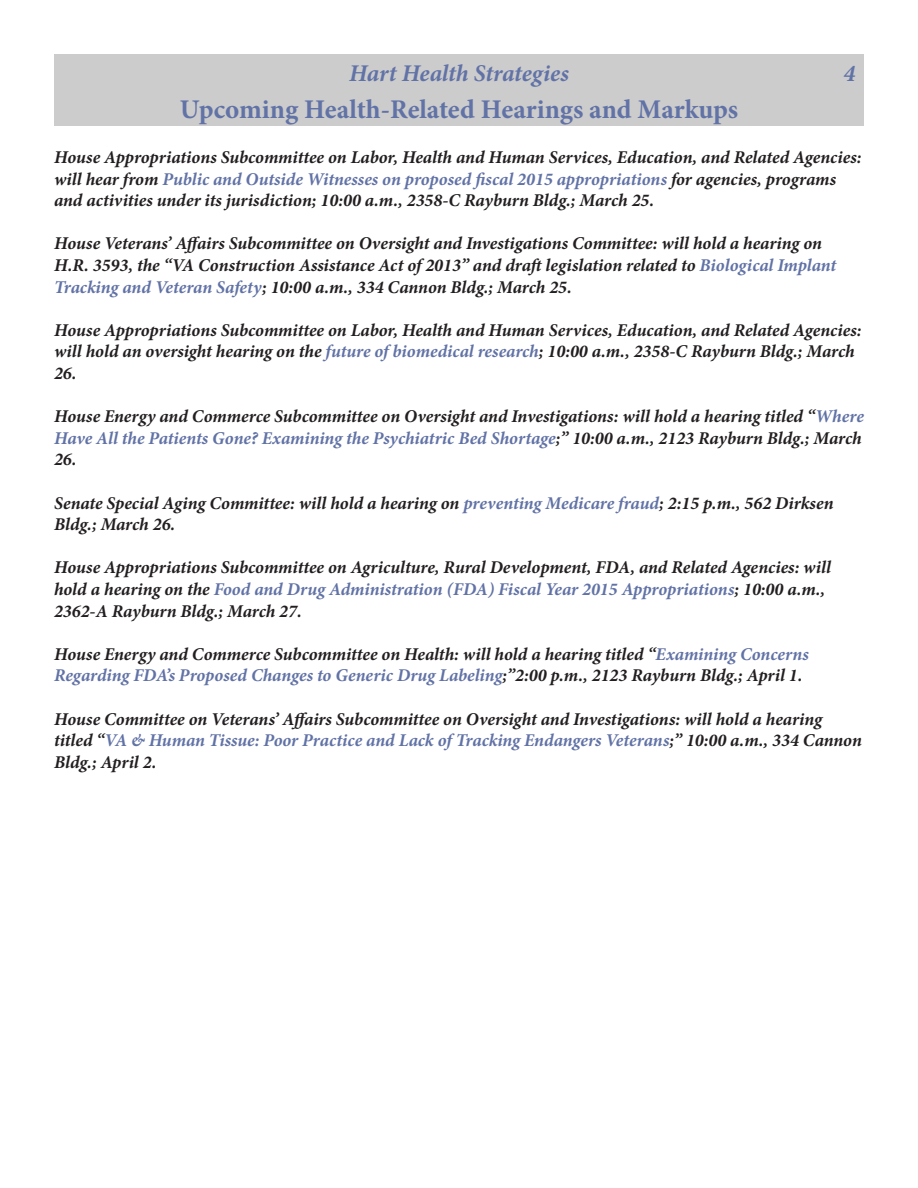
<style>
.page{position:relative;width:918px;height:1188px;background:#fff}
.page>*{position:absolute;margin:0;border:0;box-sizing:border-box;transform-origin:0 0}
.t1{font:700 27px "Minion Pro";letter-spacing:-.005em;color:#6172a6}
.t2{font:italic 700 24px "Minion Pro";letter-spacing:-.005em;color:#6172a6}
.t3{font:italic 700 18px/21.6px "Minion Pro";letter-spacing:-.005em;color:#231f20}
.s1{color:#6172a6}
</style>
<div class="page">
<div style="left:54px;top:54px;width:810px;height:36px;background:#ccc"></div>
<div style="left:54px;top:90px;width:810px;height:36px;background:#ccc"></div>
<p class="t2" style="left:349px;top:56px;width:221px">Hart Health Strategies</p>
<p class="t2" style="left:844px;top:56px;width:13px">4</p>
<p class="t1" style="left:180px;top:90px;width:560px">Upcoming Health-Related Hearings and Markups</p>
<p class="t3" style="left:54px;top:146px;width:809px">House Appropriations Subcommittee on Labor, Health and Human Services, Education, and Related Agencies: will hear from <span class="s1">Public and Outside Witnesses on proposed fiscal 2015 appropriations</span> for agencies, programs and activities under its jurisdiction; 10:00 a.m., 2358-C Rayburn Bldg.; March 25.</p>
<p class="t3" style="left:54px;top:233px;width:784px">House Veterans’ Affairs Subcommittee on Oversight and Investigations Committee: will hold a hearing on<br>H.R. 3593, the “VA Construction Assistance Act of 2013” and draft legislation related to <span class="s1">Biological Implant<br>Tracking and Veteran Safety</span>; 10:00 a.m., 334 Cannon Bldg.; March 25.</p>
<p class="t3" style="left:54px;top:319px;width:809px">House Appropriations Subcommittee on Labor, Health and Human Services, Education, and Related Agencies: will hold an oversight hearing on the <span class="s1">future of biomedical research</span>; 10:00 a.m., 2358-C Rayburn Bldg.; March<br>26.</p>
<p class="t3" style="left:54px;top:405px;width:811px">House Energy and Commerce Subcommittee on Oversight and Investigations: will hold a hearing titled “<span class="s1">Where<br>Have All the Patients Gone? Examining the Psychiatric Bed Shortage</span>;” 10:00 a.m., 2123 Rayburn Bldg.; March<br>26.</p>
<p class="t3" style="left:54px;top:492px;width:781px">Senate Special Aging Committee: will hold a hearing on <span class="s1">preventing Medicare fraud</span>; 2:15 p.m., 562 Dirksen<br>Bldg.; March 26.</p>
<p class="t3" style="left:54px;top:557px;width:779px">House Appropriations Subcommittee on Agriculture, Rural Development, FDA, and Related Agencies: will hold a hearing on the <span class="s1">Food and Drug Administration (FDA) Fiscal Year 2015 Appropriations</span>; 10:00 a.m.,<br>2362-A Rayburn Bldg.; March 27.</p>
<p class="t3" style="left:54px;top:643px;width:756px">House Energy and Commerce Subcommittee on Health: will hold a hearing titled “<span class="s1">Examining Concerns<br>Regarding FDA’s Proposed Changes to Generic Drug Labeling</span>;”2:00 p.m., 2123 Rayburn Bldg.; April 1.</p>
<p class="t3" style="left:54px;top:708px;width:809px">House Committee on Veterans’ Affairs Subcommittee on Oversight and Investigations: will hold a hearing titled “<span class="s1">VA &amp; Human Tissue: Poor Practice and Lack of Tracking Endangers Veterans</span>;” 10:00 a.m., 334 Cannon<br>Bldg.; April 2.</p>
</div>
